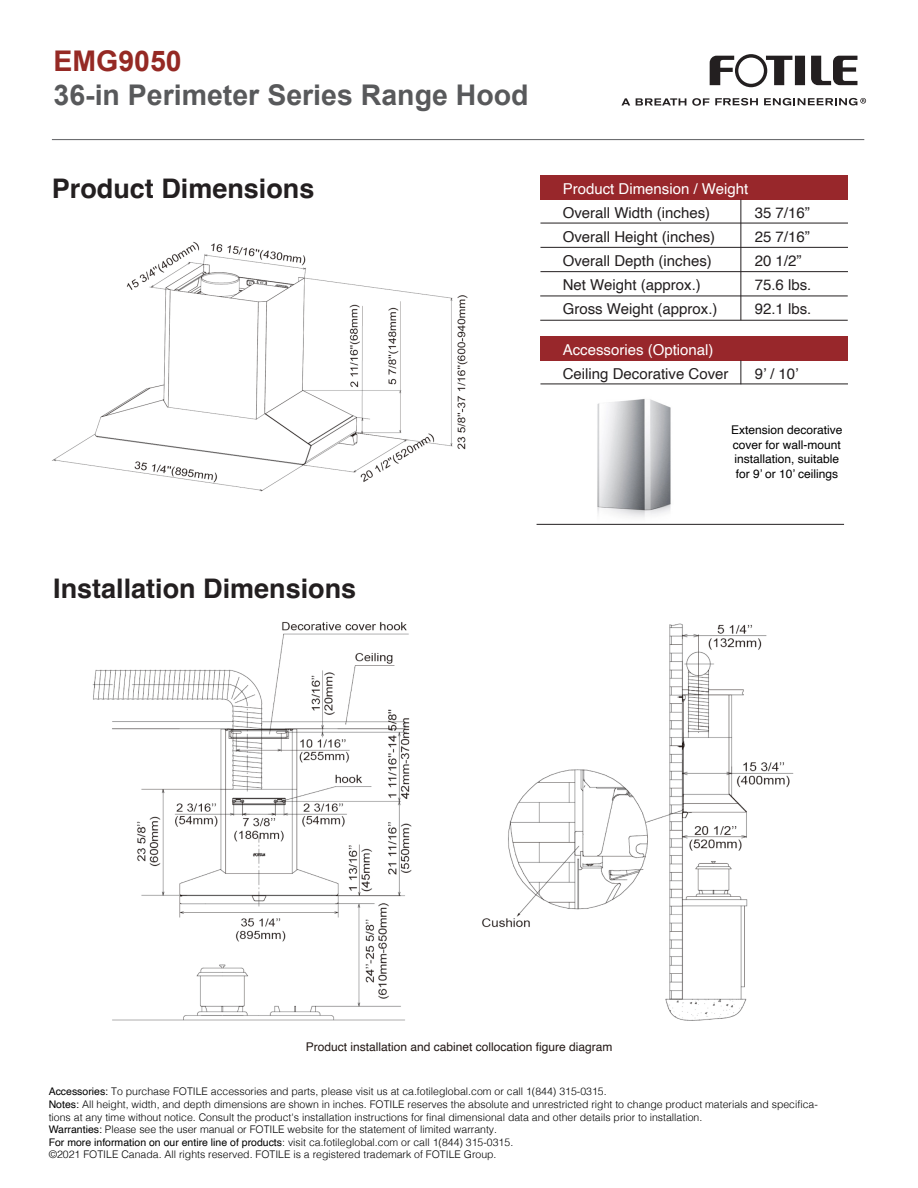
<style>
.page{position:relative;width:918px;height:1188px;background:#fff}
.page>*{position:absolute;margin:0;border:0;box-sizing:border-box;transform-origin:0 0}
.t1{font:700 28.5px "Arial";color:#58595b}
.t2{font:700 28.5px "Arial";color:#952924}
.t3{font:700 27px "Helvetica";color:#231f20}
.t4{font:15px/24px "Helvetica";color:#231f20}
.t5{font:15px "Helvetica";color:#fff}
.t6{font:12px/14.4px "Helvetica";color:#000}
.t7{font:12px "Helvetica";color:#231916}
.t8{font:300 10.5px/12.6px "Helvetica";color:#000}
.s1{font-weight:400}
</style>
<div class="page">
<hr style="left:540px;top:223px;width:308px;height:1px;background:#231f20">
<hr style="left:540px;top:247px;width:308px;height:1px;background:#231f20">
<hr style="left:540px;top:271px;width:308px;height:1px;background:#231f20">
<hr style="left:540px;top:296px;width:308px;height:1px;background:#231f20">
<hr style="left:540px;top:320px;width:308px;height:1px;background:#231f20">
<div style="left:540px;top:175px;width:308px;height:24px;background:#98272b"></div>
<hr style="left:741px;top:199px;width:1px;height:121px;background:#231f20">
<hr style="left:540px;top:384px;width:308px;height:1px;background:#231f20">
<div style="left:540px;top:336px;width:308px;height:24px;background:#98272b"></div>
<svg style="left:741px;top:360px;width:1px;height:24px"></svg>
<hr style="left:537px;top:524px;width:307px;height:1px;background:#231f20">
<hr style="left:52px;top:139px;width:812px;height:1px;background:#6d6e71">
<svg style="left:710px;top:54px;width:147px;height:33px"></svg>
<svg style="left:621px;top:98px;width:9px;height:8px"></svg>
<svg style="left:636px;top:98px;width:50px;height:8px"></svg>
<svg style="left:692px;top:98px;width:17px;height:8px"></svg>
<svg style="left:715px;top:98px;width:43px;height:8px"></svg>
<svg style="left:764px;top:98px;width:102px;height:7px"></svg>
<img style="left:52px;top:241px;width:416px;height:251px">
<img style="left:92px;top:622px;width:320px;height:399px">
<img style="left:482px;top:623px;width:312px;height:398px">
<img style="left:597px;top:399px;width:74px;height:119px">
<h1 class="t2" style="left:54px;top:42px;width:130px">EMG9050</h1>
<h1 class="t1" style="left:54px;top:77px;width:477px">36-in Perimeter Series Range Hood</h1>
<h2 class="t3" style="left:52px;top:172px;width:264px">Product Dimensions</h2>
<h3 class="t5" style="left:563px;top:177px;width:187px">Product Dimension / Weight</h3>
<h3 class="t4" style="left:563px;top:201px;width:156px">Overall Width (inches)<br>Overall Height (inches)<br>Overall Depth (inches)<br>Net Weight (approx.)<br>Gross Weight (approx.)</h3>
<h3 class="t4" style="left:755px;top:201px;width:58px">35 7/16”<br>25 7/16”<br>20 1/2”<br>75.6 lbs.<br>92.1 lbs.</h3>
<h3 class="t5" style="left:563px;top:338px;width:152px">Accessories (Optional)</h3>
<h3 class="t4" style="left:563px;top:362px;width:167px">Ceiling Decorative Cover</h3>
<h3 class="t4" style="left:755px;top:362px;width:45px">9’ / 10’</h3>
<p class="t6" style="left:731px;top:423px;width:113px">Extension decorative cover for wall-mount installation, suitable for 9’ or 10’ ceilings</p>
<h2 class="t3" style="left:53px;top:572px;width:305px">Installation Dimensions</h2>
<p class="t7" style="left:306px;top:1038px;width:308px">Product installation and cabinet collocation figure diagram</p>
<p class="t8" style="left:49px;top:1085px;width:771px"><span class="s1">Accessories:</span> To purchase FOTILE accessories and parts, please visit us at ca.fotileglobal.com or call 1(844) 315-0315.<br><span class="s1">Notes:</span> All height, width, and depth dimensions are shown in inches. FOTILE reserves the absolute and unrestricted right to change product materials and specifica&shy;tions at any time without notice. Consult the product's installation instructions for final dimensional data and other details prior to installation.<br><span class="s1">Warranties:</span> Please see the user manual or FOTILE website for the statement of limited warranty.<br><span class="s1">For more information on our entire line of products</span>: visit ca.fotileglobal.com or call 1(844) 315-0315.<br>©2021 FOTILE Canada. All rights reserved. FOTILE is a registered trademark of FOTILE Group.</p>
</div>
